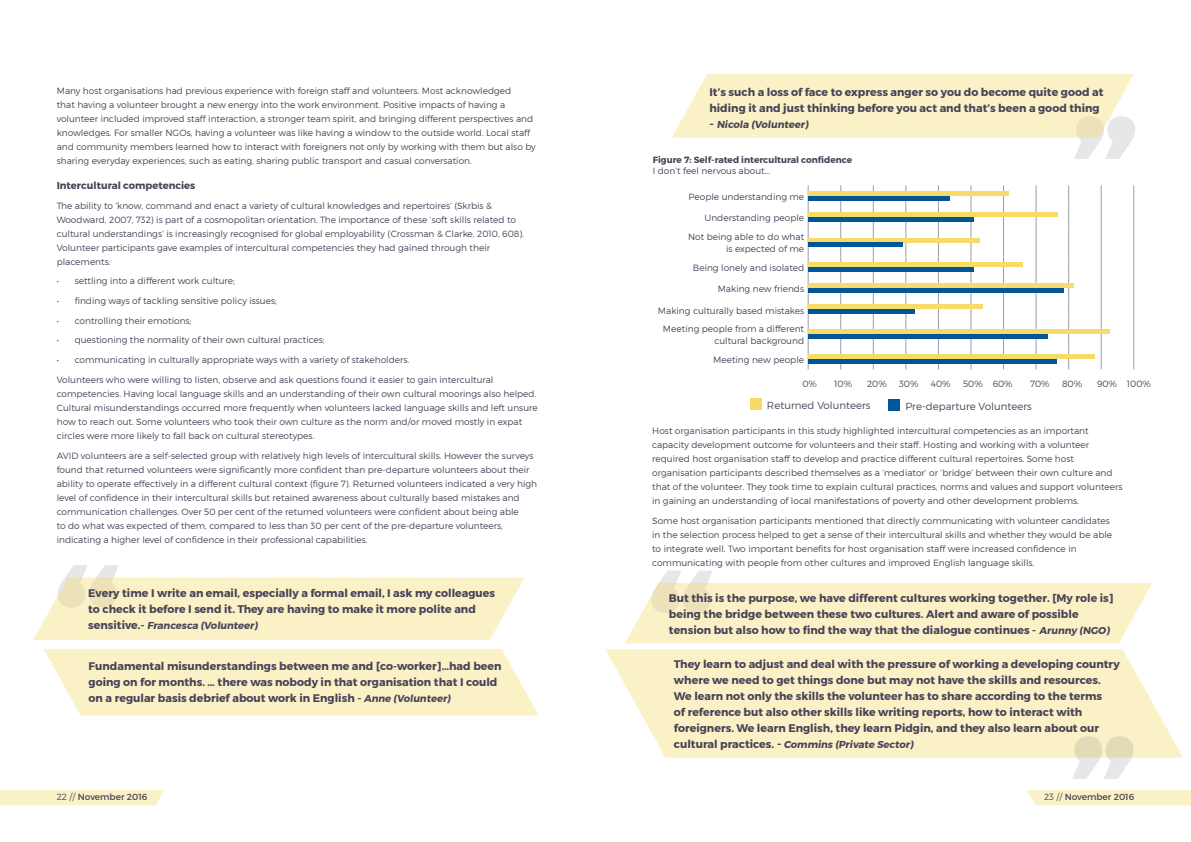
<style>
.page{position:relative;width:1191px;height:842px;background:#fff}
.page>*{position:absolute;margin:0;border:0;box-sizing:border-box;transform-origin:0 0}
.t1{font:700 11px/16px "Montserrat";color:#464358}
.t2{font:300 10.2px "Montserrat";color:#464358}
.t3{font:700 10px "Montserrat";color:#464358}
.t4{font:300 9px/14px "Montserrat";color:#464358}
.t5{font:700 9px "Montserrat";color:#464358}
.t6{font:9px "Montserrat";color:#464358}
.s1{font-size:11px}
.s2{font-size:10px}
.s3{font-size:12px}
.s4{font-weight:300}
</style>
<div class="page">
<div style="left:1027px;top:790px;width:164px;height:15px;background:#fbf1c6"></div>
<div style="left:0;top:790px;width:164px;height:15px;background:#fbf1c6"></div>
<svg style="left:33px;top:565px;width:491px;height:75px"></svg>
<svg style="left:44px;top:649px;width:495px;height:66px;background:#fbf2ca"></svg>
<svg style="left:672px;top:74px;width:463px;height:85px"></svg>
<svg style="left:840px;top:185px;width:1px;height:184px"></svg>
<svg style="left:872px;top:185px;width:1px;height:184px"></svg>
<svg style="left:905px;top:185px;width:1px;height:184px"></svg>
<svg style="left:938px;top:185px;width:1px;height:184px"></svg>
<svg style="left:970px;top:185px;width:1px;height:184px"></svg>
<svg style="left:1003px;top:185px;width:1px;height:184px"></svg>
<svg style="left:1035px;top:185px;width:1px;height:184px"></svg>
<svg style="left:1068px;top:185px;width:1px;height:184px"></svg>
<svg style="left:1100px;top:185px;width:1px;height:184px"></svg>
<svg style="left:1133px;top:185px;width:1px;height:184px"></svg>
<svg style="left:807px;top:185px;width:1px;height:184px"></svg>
<div style="left:750px;top:398px;width:11px;height:12px;background:#f6db68"></div>
<div style="left:888px;top:399px;width:11px;height:11px;background:#005699"></div>
<hr style="left:808px;top:192px;width:201px;height:4px;background:#f6db68">
<hr style="left:808px;top:196px;width:142px;height:4px;background:#005699">
<hr style="left:808px;top:213px;width:249px;height:4px;background:#f6db68">
<hr style="left:808px;top:217px;width:165px;height:4px;background:#005699">
<hr style="left:808px;top:238px;width:171px;height:4px;background:#f6db68">
<div style="left:808px;top:242px;width:95px;height:5px;background:#005699"></div>
<hr style="left:808px;top:263px;width:214px;height:4px;background:#f6db68">
<hr style="left:808px;top:267px;width:165px;height:4px;background:#005699">
<div style="left:808px;top:283px;width:266px;height:5px;background:#f6db68"></div>
<hr style="left:808px;top:288px;width:255px;height:4px;background:#005699">
<hr style="left:808px;top:305px;width:175px;height:4px;background:#f6db68">
<hr style="left:808px;top:309px;width:107px;height:4px;background:#005699">
<hr style="left:808px;top:330px;width:301px;height:4px;background:#f6db68">
<hr style="left:808px;top:334px;width:239px;height:4px;background:#005699">
<div style="left:808px;top:354px;width:286px;height:5px;background:#f6db68"></div>
<hr style="left:808px;top:359px;width:248px;height:4px;background:#005699">
<svg style="left:625px;top:570px;width:527px;height:73px"></svg>
<svg style="left:605px;top:649px;width:578px;height:109px;background:#fbf2cc"></svg>
<svg style="left:1072px;top:736px;width:61px;height:43px"></svg>
<p class="t4" style="left:57px;top:83px;width:480px">Many host organisations had previous experience with foreign staff and volunteers. Most acknowledged<br>that having a volunteer brought a new energy into the work environment. Positive impacts of having a volunteer included improved staff interaction, a stronger team spirit, and bringing different perspectives and knowledges. For smaller NGOs, having a volunteer was like having a window to the outside world. Local staff and community members learned how to interact with foreigners not only by working with them but also by sharing everyday experiences, such as eating, sharing public transport and casual conversation.</p>
<p class="t3" style="left:57px;top:179px;width:140px">Intercultural competencies</p>
<p class="t4" style="left:57px;top:198px;width:469px">The ability to ‘know, command and enact a variety of cultural knowledges and repertoires’ (Skrbis &amp; Woodward, 2007, 732) is part of a cosmopolitan orientation. The importance of these ‘soft skills related to cultural understandings’ is increasingly recognised for global employability (Crossman &amp; Clarke, 2010, 608).<br>Volunteer participants gave examples of intercultural competencies they had gained through their placements:</p>
<p class="t4" style="left:57px;top:274px;width:180px">• settling into a different work culture;</p>
<p class="t4" style="left:57px;top:294px;width:222px">• finding ways of tackling sensitive policy issues;</p>
<p class="t4" style="left:57px;top:313px;width:136px">• controlling their emotions;</p>
<p class="t4" style="left:57px;top:333px;width:269px">• questioning the normality of their own cultural practices;</p>
<p class="t4" style="left:57px;top:350px;width:438px;line-height:19.7px">• communicating in culturally appropriate ways with a variety of stakeholders.<br>Volunteers who were willing to listen, observe and ask questions found it easier to gain intercultural</p>
<p class="t4" style="left:57px;top:386px;width:482px">competencies. Having local language skills and an understanding of their own cultural moorings also helped.<br>Cultural misunderstandings occurred more frequently when volunteers lacked language skills and left unsure how to reach out. Some volunteers who took their own culture as the norm and/or moved mostly in expat circles were more likely to fall back on cultural stereotypes.</p>
<p class="t4" style="left:57px;top:448px;width:482px">AVID volunteers are a self-selected group with relatively high levels of intercultural skills. However the surveys found that returned volunteers were significantly more confident than pre-departure volunteers about their ability to operate effectively in a different cultural context (figure 7). Returned volunteers indicated a very high level of confidence in their intercultural skills but retained awareness about culturally based mistakes and communication challenges. Over 50 per cent of the returned volunteers were confident about being able<br>to do what was expected of them, compared to less than 30 per cent of the pre-departure volunteers, indicating a higher level of confidence in their professional capabilities.</p>
<p class="t1" style="left:88px;top:585px;width:408px">Every time I write an email, especially a formal email, I ask my colleagues to check it before I send it. They are having to make it more polite and</p>
<p class="t3" style="left:88px;top:619px;width:173px"><span class="s1">s e n s i t i ve . -</span> Francesca (Volunteer)</p>
<p class="t1" style="left:89px;top:658px;width:414px">Fundamental misunderstandings between me and [co-worker]…had been going on for months. … there was nobody in that organisation that I could on a regular basis debrief about work in English - <span class="s2">Anne (Volunteer)</span></p>
<p class="t1" style="left:709px;top:84px;width:395px">It’s such a loss of face to express anger so you do become quite good at hiding it and just thinking before you act and that’s been a good thing</p>
<p class="t3" style="left:709px;top:118px;width:102px"><span class="s3">-</span> N icola (Volunteer)</p>
<p class="t5" style="left:653px;top:154px;width:201px">Figure 7: Self-rated intercultural confidence</p>
<p class="t4" style="left:653px;top:163px;width:119px">I don’t feel nervous about...</p>
<p class="t4" style="left:688px;top:190px;width:117px">People understanding me</p>
<p class="t4" style="left:688px;top:209px;width:118px;line-height:18.9px;text-align:right">Understanding people<br>Not being able to do what</p>
<p class="t4" style="left:693px;top:240px;width:113px;line-height:18.9px;text-align:right">is expected of me<br>Being lonely and isolated</p>
<p class="t4" style="left:717px;top:282px;width:88px">Making new friends</p>
<p class="t4" style="left:658px;top:301px;width:148px;line-height:18.9px;text-align:center">Making culturally based mistakes<br>Meeting people from a different</p>
<p class="t4" style="left:713px;top:332px;width:92px;line-height:18.9px">cultural background<br>Meeting new people</p>
<p class="t4" style="left:802px;top:377px;width:16px">0%</p>
<p class="t4" style="left:834px;top:377px;width:19px">10%</p>
<p class="t4" style="left:867px;top:377px;width:21px">20%</p>
<p class="t4" style="left:899px;top:377px;width:21px">30%</p>
<p class="t4" style="left:931px;top:377px;width:21px">40%</p>
<p class="t4" style="left:963px;top:377px;width:51px">50% 60%</p>
<p class="t4" style="left:1030px;top:377px;width:21px">70%</p>
<p class="t4" style="left:1062px;top:377px;width:22px">80%</p>
<p class="t4" style="left:1097px;top:377px;width:56px">90% 100%</p>
<p class="t2" style="left:767px;top:399px;width:105px">Returned Volunteers</p>
<p class="t2" style="left:905px;top:400px;width:128px">Pre-departure Volunteers</p>
<p class="t4" style="left:652px;top:424px;width:472px">Host organisation participants in this study highlighted intercultural competencies as an important capacity development outcome for volunteers and their staff. Hosting and working with a volunteer required host organisation staff to develop and practice different cultural repertoires. Some host organisation participants described themselves as a ‘mediator’ or ‘bridge’ between their own culture and that of the volunteer. They took time to explain cultural practices, norms and values and support volunteers in gaining an understanding of local manifestations of poverty and other development problems.</p>
<p class="t4" style="left:652px;top:513px;width:461px">Some host organisation participants mentioned that directly communicating with volunteer candidates in the selection process helped to get a sense of their intercultural skills and whether they would be able to integrate well. Two important benefits for host organisation staff were increased confidence in communicating with people from other cultures and improved English language skills.</p>
<p class="t1" style="left:669px;top:590px;width:446px">But this is the purpose, we have different cultures working together. [My role is] being the bridge between these two cultures. Alert and aware of possible tension but also how to find the way that the dialogue continues - <span class="s2">Arunny (NGO</span></p>
<p class="t3" style="left:1106px;top:624px;width:7px">)</p>
<p class="t1" style="left:674px;top:656px;width:448px">They learn to adjust and deal with the pressure of working a developing country where we need to get things done but may not have the skills and resources.<br>We learn not only the skills the volunteer has to share according to the terms<br>of reference but also other skills like writing reports, how to interact with foreigners. We learn English, they learn Pidgin, and they also learn about our</p>
<p class="t3" style="left:674px;top:738px;width:243px"><span class="s1">c u l t u ra l p ra ct i ces .</span> <span class="s3">-</span> Commins (Private Sector)</p>
<p class="t6" style="left:57px;top:792px;width:92px"><span class="s4">22 //</span> November 2016</p>
<p class="t6" style="left:1044px;top:792px;width:92px"><span class="s4">23 //</span> November 2016</p>
</div>
